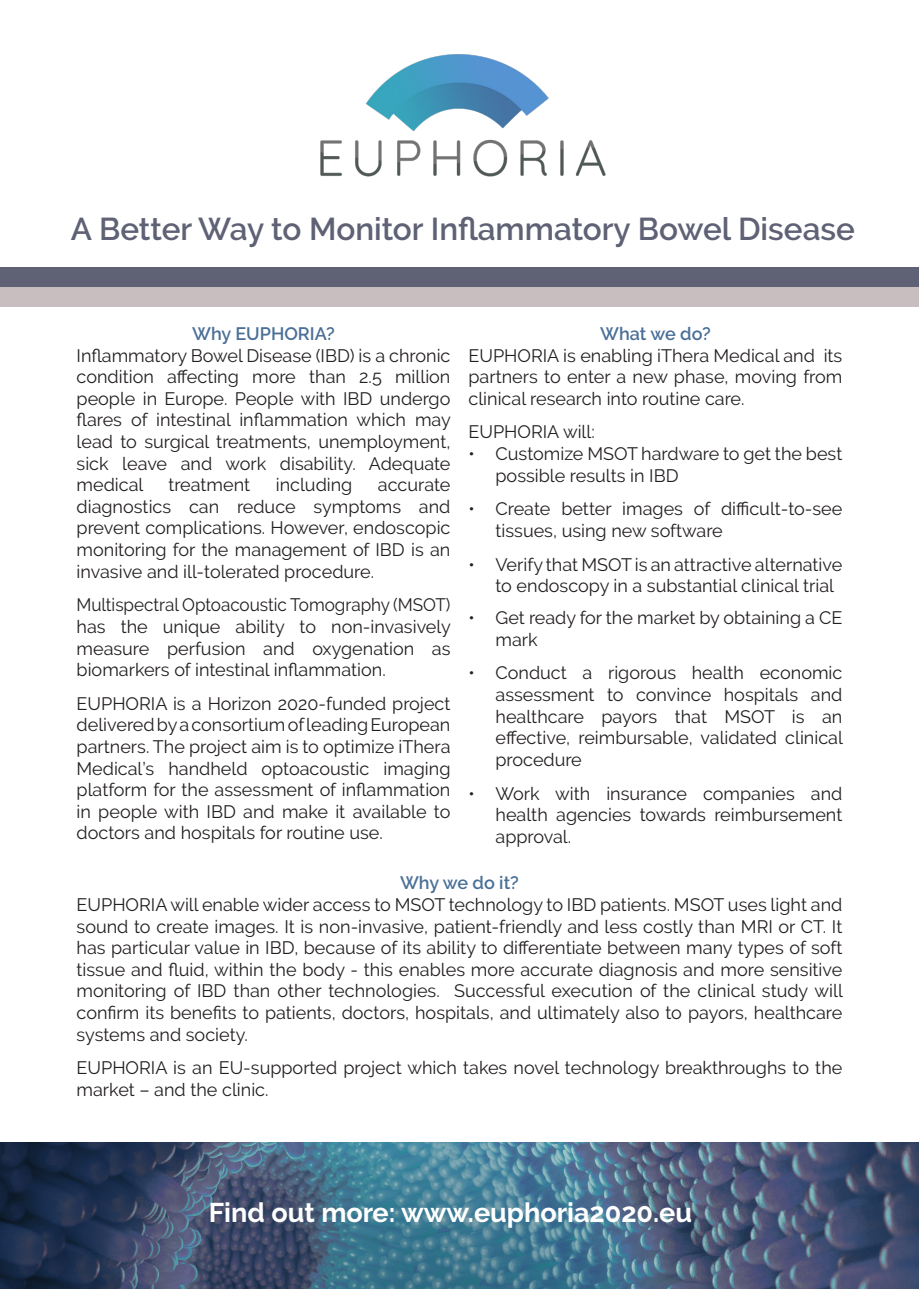
<style>
.page{position:relative;width:919px;height:1289px;background:#fff}
.page>*{position:absolute;margin:0;border:0;box-sizing:border-box;transform-origin:0 0}
.t1{font:600 31.5px "Raleway";color:#5f6175}
.t2{font:700 27px "Raleway";color:#fff}
.t3{font:18px/21.6px "Raleway";color:#231f20;text-align:justify}
.t4{font:18px/21.6px "Raleway";color:#231f20;text-align:justify;scale:.95 1}
.t5{font:600 18px "Raleway";color:#4a6f97}
</style>
<div class="page">
<img style="left:0;top:1142px;width:918px;height:146px">
<img style="left:320px;top:54px;width:286px;height:123px">
<div style="left:0;top:267px;width:918px;height:20px;background:#5f6175"></div>
<div style="left:0;top:287px;width:918px;height:19px;background:#c8bdbf"></div>
<p class="t1" style="left:71px;top:211px;width:785px">A Better Way to Monitor Inflammatory Bowel Disease</p>
<p class="t5" style="left:192px;top:323px;width:144px">Why EUPHORIA?</p>
<p class="t3" style="left:77px;top:344px;width:376px">Inflammatory Bowel Disease (IBD) is a chronic condition affecting more than 2.5 million people in Europe. People with IBD undergo flares of intestinal inflammation which may lead to surgical treatments, unemployment, sick leave and work disability. Adequate medical</p>
<p class="t3" style="left:168px;top:474px;width:83px">treatment</p>
<p class="t3" style="left:276px;top:474px;width:78px">including</p>
<p class="t3" style="left:77px;top:474px;width:375px;text-indent:301px">accurate diagnostics can reduce symptoms and prevent complications. However, endoscopic monitoring for the management of IBD is an invasive and ill-tolerated procedure.</p>
<p class="t4" style="left:77px;top:594px;width:395px">Multispectral Optoacoustic Tomography (MSOT) has the unique ability to non-invasively measure perfusion and oxygenation as biomarkers of intestinal inflammation.</p>
<p class="t3" style="left:77px;top:692px;width:375px">EUPHORIA is a Horizon 2020-funded project delivered by a consortium of leading European partners. The project aim is to optimize iThera Medical’s handheld optoacoustic imaging platform for the assessment of inflammation in people with IBD and make it available to doctors and hospitals for routine use.</p>
<p class="t5" style="left:600px;top:323px;width:112px">What we do?</p>
<p class="t3" style="left:468px;top:344px;width:375px">EUPHORIA is enabling iThera Medical and its partners to enter a new phase, moving from clinical research into routine care.</p>
<p class="t3" style="left:468px;top:421px;width:128px">EUPHORIA will:</p>
<p class="t3" style="left:495px;top:443px;width:348px;text-indent:-27px">• Customize MSOT hardware to get the best possible results in IBD</p>
<p class="t3" style="left:495px;top:498px;width:348px;text-indent:-27px">• Create better images of difficult-to-see tissues, using new software</p>
<p class="t3" style="left:495px;top:553px;width:348px;text-indent:-27px">• Verify that MSOT is an attractive alternative to endoscopy in a substantial clinical trial</p>
<p class="t3" style="left:495px;top:607px;width:348px;text-indent:-27px">• Get ready for the market by obtaining a CE mark</p>
<p class="t3" style="left:495px;top:662px;width:349px;text-indent:-27px">• Conduct a rigorous health economic assessment to convince hospitals and healthcare payors that MSOT is an effective, reimbursable, validated clinical procedure</p>
<p class="t3" style="left:495px;top:782px;width:348px;text-indent:-27px">• Work with insurance companies and health agencies towards reimbursement approval.</p>
<p class="t5" style="left:400px;top:872px;width:120px">Why we do it?</p>
<p class="t3" style="left:77px;top:893px;width:767px">EUPHORIA will enable wider access to MSOT technology to IBD patients. MSOT uses light and sound to create images. It is non-invasive, patient-friendly and less costly than MRI or CT. It has particular value in IBD, because of its ability to differentiate between many types of soft tissue and fluid, within the body - this enables more accurate diagnosis and more sensitive monitoring of IBD than other technologies. Successful execution of the clinical study will confirm its benefits to patients, doctors, hospitals, and ultimately also to payors, healthcare systems and society.</p>
<p class="t3" style="left:77px;top:1056px;width:767px">EUPHORIA is an EU-supported project which takes novel technology breakthroughs to the market – and the clinic.</p>
<p class="t2" style="left:209px;top:1196px;width:485px">Find out more: www.euphoria2020.eu</p>
</div>
